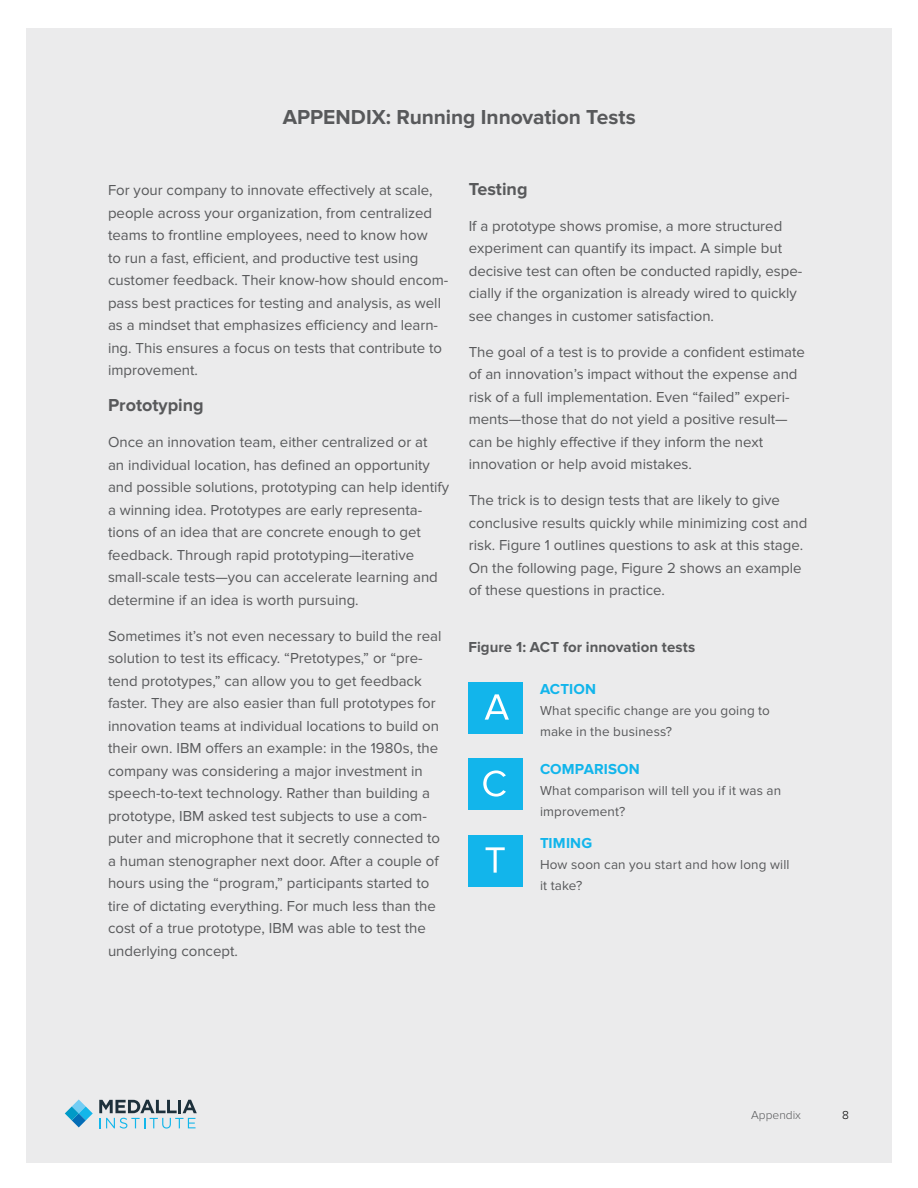
<style>
.page{position:relative;width:918px;height:1188px;background:#fff}
.page>*{position:absolute;margin:0;border:0;box-sizing:border-box;transform-origin:0 0}
.t1{font:700 21px "Proxima Nova";letter-spacing:-.005em;color:#58595b}
.t2{font:700 18px "Proxima Nova";color:#58595b}
.t3{font:15px/22.5px "Proxima Nova";color:#58595b}
.t4{font:700 15px "Proxima Nova";letter-spacing:.005em;color:#58595b}
.t5{font:700 15px "Proxima Nova";letter-spacing:.01em;color:#12b5eb}
.t6{font:13.5px/21px "Proxima Nova";letter-spacing:.01em;color:#58595b}
.t7{font:300 12px "Proxima Nova";color:#58595b}
.t8{font:300 12px "Proxima Nova";color:#000}
</style>
<div class="page">
<div style="left:26px;top:28px;width:866px;height:1134px;background:#ebebec"></div>
<svg style="left:99px;top:1100px;width:98px;height:29px"></svg>
<svg style="left:65px;top:1099px;width:28px;height:28px"></svg>
<div style="left:469px;top:682px;width:54px;height:51px;background:#12b5eb"></div>
<svg style="left:485px;top:694px;width:24px;height:26px"></svg>
<div style="left:469px;top:759px;width:54px;height:51px;background:#12b5eb"></div>
<svg style="left:483px;top:770px;width:23px;height:27px"></svg>
<div style="left:469px;top:835px;width:54px;height:51px;background:#12b5eb"></div>
<svg style="left:486px;top:847px;width:19px;height:26px"></svg>
<h1 class="t1" style="left:283px;top:105px;width:355px">APPENDIX: Running Innovation Tests</h1>
<p class="t3" style="left:108px;top:179px;width:342px">For your company to innovate effectively at scale, people across your organization, from centralized teams to frontline employees, need to know how<br>to run a fast, efficient, and productive test using customer feedback. Their know-how should encom&shy;pass best practices for testing and analysis, as well as a mindset that emphasizes efficiency and learn&shy;ing. This ensures a focus on tests that contribute to improvement.</p>
<p class="t2" style="left:108px;top:395px;width:97px">Prototyping</p>
<p class="t3" style="left:108px;top:431px;width:343px">Once an innovation team, either centralized or at<br>an individual location, has defined an opportunity and possible solutions, prototyping can help identify a winning idea. Prototypes are early representa&shy;tions of an idea that are concrete enough to get feedback. Through rapid prototyping—iterative small-scale tests—you can accelerate learning and determine if an idea is worth pursuing.</p>
<p class="t3" style="left:108px;top:625px;width:335px">Sometimes it’s not even necessary to build the real solution to test its efficacy. “Pretotypes,” or “pre&shy;tend prototypes,” can allow you to get feedback faster. They are also easier than full prototypes for innovation teams at individual locations to build on their own. IBM offers an example: in the 1980s, the company was considering a major investment in speech-to-text technology. Rather than building a prototype, IBM asked test subjects to use a com&shy;puter and microphone that it secretly connected to a human stenographer next door. After a couple of hours using the “program,” participants started to tire of dictating everything. For much less than the cost of a true prototype, IBM was able to test the underlying concept.</p>
<p class="t2" style="left:469px;top:178px;width:60px">Testing</p>
<p class="t3" style="left:469px;top:215px;width:335px">If a prototype shows promise, a more structured experiment can quantify its impact. A simple but decisive test can often be conducted rapidly, espe&shy;cially if the organization is already wired to quickly see changes in customer satisfaction.</p>
<p class="t3" style="left:469px;top:341px;width:338px">The goal of a test is to provide a confident estimate of an innovation’s impact without the expense and risk of a full implementation. Even “failed” experi&shy;ments—those that do not yield a positive result— can be highly effective if they inform the next innovation or help avoid mistakes.</p>
<p class="t3" style="left:469px;top:489px;width:340px">The trick is to design tests that are likely to give conclusive results quickly while minimizing cost and risk. Figure 1 outlines questions to ask at this stage.<br>On the following page, Figure 2 shows an example of these questions in practice.</p>
<p class="t4" style="left:469px;top:638px;width:228px">Figure 1: ACT for innovation tests</p>
<p class="t5" style="left:540px;top:680px;width:58px">ACTION</p>
<p class="t6" style="left:540px;top:700px;width:231px">What specific change are you going to make in the business?</p>
<p class="t5" style="left:540px;top:760px;width:101px">COMPARISON</p>
<p class="t6" style="left:540px;top:780px;width:243px">What comparison will tell you if it was an improvement?</p>
<p class="t5" style="left:540px;top:834px;width:54px">TIMING</p>
<p class="t6" style="left:540px;top:854px;width:251px">How soon can you start and how long will it take?</p>
<p class="t7" style="left:751px;top:1108px;width:51px">Appendix</p>
<p class="t8" style="left:842px;top:1108px;width:8px">8</p>
</div>
